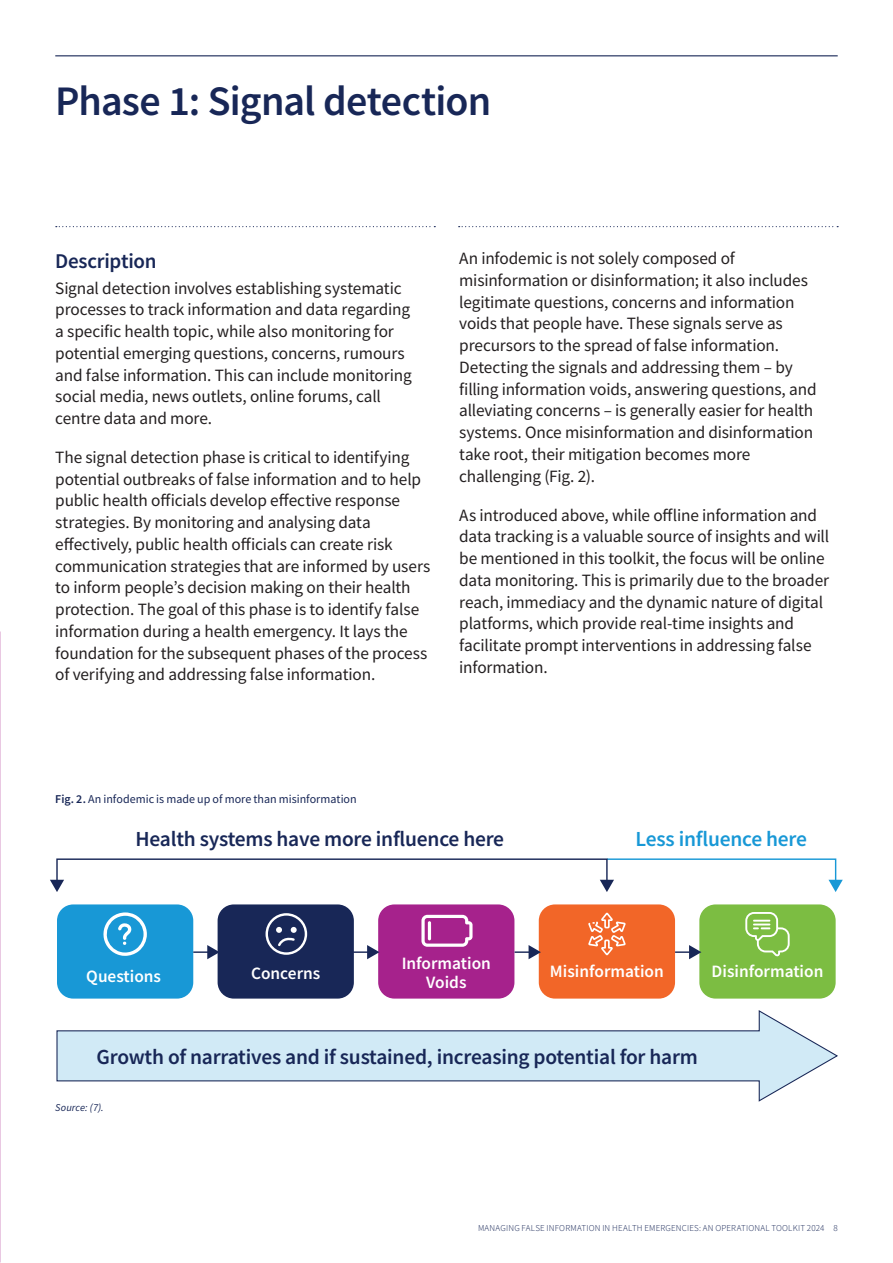
<style>
.page{position:relative;width:893px;height:1263px;background:#fff}
.page>*{position:absolute;margin:0;border:0;box-sizing:border-box;transform-origin:0 0}
.t1{font:600 42px "Source Sans Pro";letter-spacing:-.02em;color:#182757}
.t2{font:600 21.45px "Source Sans Pro";letter-spacing:-.01em;color:#182757}
.t3{font:600 21.45px "Source Sans Pro";letter-spacing:-.01em;color:#1898d6}
.t4{font:600 21px "Source Sans Pro";letter-spacing:-.015em;color:#182757}
.t5{font:600 17.4px/18.6px "Source Sans Pro";color:#fff;text-align:center}
.BODY{font:17.25px/21.8px "Source Sans Pro";letter-spacing:-.01em;color:#231f20}
.FIG{font:12px "Source Sans Pro";color:#182757}
.FIG-2{font:italic 10.5px "Source Sans Pro";letter-spacing:.015em;color:#182757}
.t6{font:300 9px "Source Sans Pro";letter-spacing:.02em;color:#182757}
.s1{font-weight:600}
</style>
<div class="page">
<hr style="left:55px;top:55px;width:783px;height:1px;background:#182757">
<svg style="left:56px;top:226px;width:379px;height:1px"></svg>
<svg style="left:459px;top:226px;width:379px;height:1px"></svg>
<svg style="left:56px;top:1010px;width:782px;height:92px"></svg>
<div style="left:57px;top:904px;width:136px;height:94px;background:#1898d6;border-radius:16px"></div>
<div style="left:218px;top:904px;width:136px;height:94px;background:#182757;border-radius:16px"></div>
<div style="left:378px;top:904px;width:136px;height:94px;background:#a6228c;border-radius:16px"></div>
<div style="left:539px;top:904px;width:136px;height:94px;background:#f26628;border-radius:16px"></div>
<div style="left:699px;top:904px;width:137px;height:94px;background:#7cbd42;border-radius:16px"></div>
<svg style="left:193px;top:945px;width:25px;height:14px"></svg>
<svg style="left:353px;top:945px;width:26px;height:14px"></svg>
<svg style="left:515px;top:945px;width:26px;height:14px"></svg>
<svg style="left:675px;top:945px;width:26px;height:14px"></svg>
<div style="left:56px;top:858px;width:552px;height:24px;border:1px solid #182757"></div>
<svg style="left:600px;top:858px;width:243px;height:34px"></svg>
<svg style="left:50px;top:880px;width:14px;height:12px"></svg>
<svg style="left:421px;top:915px;width:52px;height:32px"></svg>
<hr style="left:428px;top:921px;width:3px;height:19px;background:#fff;border-radius:2px">
<div style="left:266px;top:913px;width:41px;height:42px;border:2px solid #fff;border-radius:50%"></div>
<svg style="left:276px;top:927px;width:21px;height:20px"></svg>
<svg style="left:103px;top:912px;width:44px;height:44px"></svg>
<svg style="left:588px;top:912px;width:38px;height:44px"></svg>
<svg style="left:745px;top:912px;width:45px;height:44px"></svg>
<h1 class="t1" style="left:55px;top:73px;width:438px">Phase 1: Signal detection</h1>
<h2 class="t4" style="left:55px;top:247px;width:103px">Description</h2>
<p class="BODY" style="left:55px;top:277px;width:358px">Signal detection involves establishing systematic processes to track information and data regarding a specific health topic, while also monitoring for potential emerging questions, concerns, rumours and false information. This can include monitoring social media, news outlets, online forums, call centre data and more.</p>
<p class="BODY" style="left:55px;top:446px;width:377px">The signal detection phase is critical to identifying potential outbreaks of false information and to help public health officials develop effective response strategies. By monitoring and analysing data effectively, public health officials can create risk communication strategies that are informed by users to inform people’s decision making on their health protection. The goal of this phase is to identify false information during a health emergency. It lays the foundation for the subsequent phases of the process of verifying and addressing false information.</p>
<p class="BODY" style="left:459px;top:247px;width:359px">An infodemic is not solely composed of misinformation or disinformation; it also includes legitimate questions, concerns and information voids that people have. These signals serve as precursors to the spread of false information.<br>Detecting the signals and addressing them – by filling information voids, answering questions, and alleviating concerns – is generally easier for health systems. Once misinformation and disinformation take root, their mitigation becomes more challenging (Fig. 2).</p>
<p class="BODY" style="left:459px;top:504px;width:371px">As introduced above, while offline information and data tracking is a valuable source of insights and will be mentioned in this toolkit, the focus will be online data monitoring. This is primarily due to the broader reach, immediacy and the dynamic nature of digital platforms, which provide real-time insights and facilitate prompt interventions in addressing false information.</p>
<p class="FIG" style="left:55px;top:791px;width:303px"><span class="s1">Fig. 2.</span> An infodemic is made up of more than misinformation</p>
<p class="t2" style="left:136px;top:824px;width:370px">Health systems have more influence here</p>
<p class="t3" style="left:636px;top:824px;width:173px">Less influence here</p>
<p class="t5" style="left:86px;top:966px;width:76px">Questions</p>
<p class="t5" style="left:251px;top:964px;width:71px">Concerns</p>
<p class="t5" style="left:402px;top:954px;width:91px">Information<br>Voids</p>
<p class="t5" style="left:550px;top:962px;width:115px">Misinformation</p>
<p class="t5" style="left:712px;top:962px;width:113px">Disinformation</p>
<p class="t2" style="left:97px;top:1042px;width:603px">Growth of narratives and if sustained, increasing potential for harm</p>
<p class="FIG-2" style="left:55px;top:1100px;width:50px">Source: (7).</p>
<p class="t6" style="left:478px;top:1223px;width:361px">MANAGING FALSE INFORMATION IN HEALTH EMERGENCIES: AN OPERATIONAL TOOLKIT 2024 8</p>
</div>
